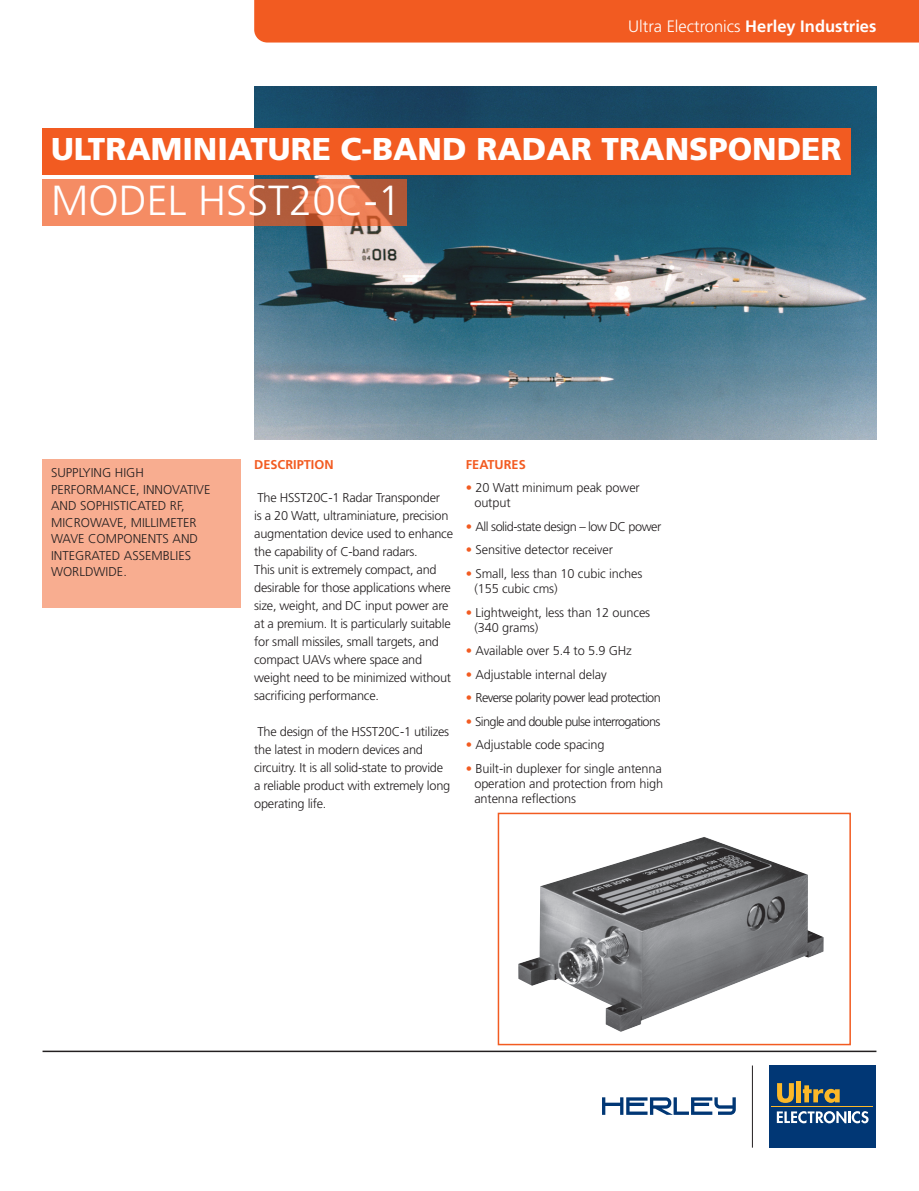
<style>
.page{position:relative;width:919px;height:1191px;background:#fff}
.page>*{position:absolute;margin:0;border:0;box-sizing:border-box;transform-origin:0 0}
.t1{font:300 42px "Frutiger LT Std";color:#fff}
.t2{font:900 31.5px "Frutiger LT Std";color:#fff}
.t3{font:300 16.5px "Frutiger LT Std";color:#fff}
.Decription_Body{font:300 12.75px/18px "Frutiger LT Std";letter-spacing:-.02em;color:#231f20}
.Features{font:300 12.75px/15px "Frutiger LT Std";letter-spacing:-.01em;color:#231f20}
.Decription_Body-2{font:300 12.75px/16.5px "Frutiger LT Std";color:#231f20}
.Features-2{font:300 12.75px "Frutiger LT Std";letter-spacing:-.05em;color:#231f20}
.Features-3{font:300 12.75px "Frutiger LT Std";letter-spacing:-.04em;color:#231f20}
.Decription_Body-3{font:700 12.75px "Frutiger LT Std";color:#f25b21}
.s1{font-weight:700}
.s2{color:#f25b21}
</style>
<div class="page">
<img style="left:254px;top:87px;width:622px;height:353px">
<div style="left:254px;top:0;width:664px;height:43px;background:#f25b21"></div>
<div style="left:43px;top:128px;width:807px;height:46px;background:#f25b21"></div>
<svg style="left:43px;top:179px;width:364px;height:46px;background:#e27d57"></svg>
<hr style="left:43px;top:1050px;width:833px;height:2px;background:#231f20">
<svg style="left:602px;top:1097px;width:133px;height:17px"></svg>
<div style="left:769px;top:1065px;width:106px;height:82px;background:#013775"></div>
<svg style="left:776px;top:1111px;width:92px;height:12px"></svg>
<svg style="left:777px;top:1083px;width:16px;height:20px"></svg>
<hr style="left:796px;top:1081px;width:4px;height:21px;background:#fcb828">
<svg style="left:802px;top:1085px;width:37px;height:17px"></svg>
<hr style="left:771px;top:1106px;width:102px;height:1px;background:#fcb828">
<hr style="left:752px;top:1065px;width:1px;height:82px;background:#231f20">
<div style="left:43px;top:459px;width:198px;height:149px;background:#f8ad90"></div>
<img style="left:518px;top:837px;width:305px;height:195px">
<div style="left:497px;top:812px;width:353px;height:233px;border:2px solid #f25b21"></div>
<p class="t3" style="left:628px;top:16px;width:250px">Ultra Electronics <span class="s1">Herley Industries</span></p>
<p class="t2" style="left:51px;top:130px;width:792px">ULTRAMINIATURE C-BAND RADAR TRANSPONDER</p>
<p class="t1" style="left:51px;top:177px;width:352px">MODEL HSST20C-1</p>
<p class="Decription_Body-2" style="left:51px;top:465px;width:161px">SUPPLYING HIGH<br>PERFORMANCE, INNOVATIVE<br>AND SOPHISTICATED RF,<br>MICROWAVE, MILLIMETER<br>WAVE COMPONENTS AND<br>INTEGRATED ASSEMBLIES<br>WORLDWIDE.</p>
<p class="Decription_Body-3" style="left:254px;top:457px;width:81px">DESCRIPTION</p>
<p class="Decription_Body" style="left:254px;top:489px;width:200px">The HSST20C-1 Radar Transponder<br>is a 20 Watt, ultraminiature, precision augmentation device used to enhance the capability of C-band radars.<br>This unit is extremely compact, and desirable for those applications where size, weight, and DC input power are at a premium. It is particularly suitable for small missiles, small targets, and compact UAVs where space and weight need to be minimized without sacrificing performance.</p>
<p class="Decription_Body" style="left:254px;top:723px;width:198px">The design of the HSST20C-1 utilizes the latest in modern devices and circuitry. It is all solid-state to provide a reliable product with extremely long operating life.</p>
<p class="Decription_Body-3" style="left:466px;top:457px;width:61px">FEATURES</p>
<p class="Features" style="left:474px;top:481px;width:167px;text-indent:-9px"><span class="s2">•</span> 20 Watt minimum peak power output</p>
<p class="Features-3" style="left:466px;top:519px;width:197px"><span class="s2">•</span> All solid-state design – low DC power</p>
<p class="Features" style="left:466px;top:543px;width:149px"><span class="s2">•</span> Sensitive detector receiver</p>
<p class="Features" style="left:474px;top:566px;width:169px;text-indent:-9px"><span class="s2">•</span> Small, less than 10 cubic inches (155 cubic cms)</p>
<p class="Features" style="left:474px;top:605px;width:177px;text-indent:-9px"><span class="s2">•</span> Lightweight, less than 12 ounces (340 grams)</p>
<p class="Features" style="left:466px;top:643px;width:167px"><span class="s2">•</span> Available over 5.4 to 5.9 GHz</p>
<p class="Features" style="left:466px;top:667px;width:142px"><span class="s2">•</span> Adjustable internal delay</p>
<p class="Features-2" style="left:466px;top:690px;width:196px"><span class="s2">•</span> Reverse polarity power lead protection</p>
<p class="Features-2" style="left:466px;top:714px;width:196px"><span class="s2">•</span> Single and double pulse interrogations</p>
<p class="Features" style="left:466px;top:737px;width:140px"><span class="s2">•</span> Adjustable code spacing</p>
<p class="Features" style="left:474px;top:761px;width:190px;text-align:justify;text-indent:-9px"><span class="s2">•</span> Built-in duplexer for single antenna operation and protection from high antenna reflections</p>
</div>
